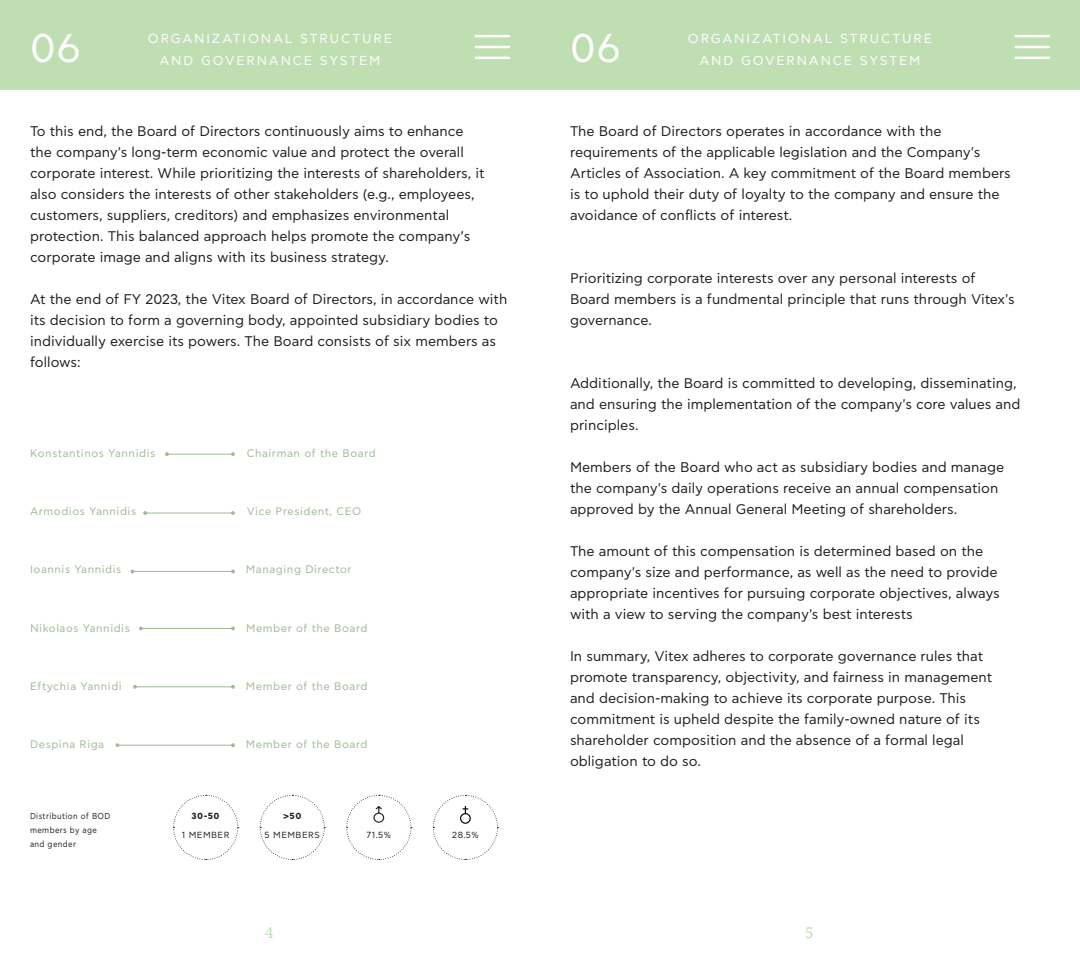
<style>
.page{position:relative;width:1080px;height:960px;background:#fff}
.page>*{position:absolute;margin:0;border:0;box-sizing:border-box;transform-origin:0 0}
.t1{font:40px "CF Asty Std";color:#fff}
.t2{font:15px "Noto Serif";color:#bfdfb3}
.t3{font:14px/21px "CF Asty Std";color:#231f20}
.t4{font:13px/21.5px "CF Asty Std";letter-spacing:.14em;color:#fff;text-align:center}
.t5{font:10.9px "CF Asty Std";letter-spacing:.05em;color:#9eba96}
.t6{font:8.85px "CF Asty Std";letter-spacing:.05em;color:#231f20}
.t7{font:700 8.85px "CF Asty Std";color:#231f20}
.t8{font:8.6px/14px "CF Asty Std";letter-spacing:.05em;color:#231f20;scale:.9 1}
</style>
<div class="page">
<div style="left:0;top:0;width:540px;height:90px;background:#bfdfb3"></div>
<div style="left:540px;top:0;width:540px;height:90px;background:#bfdfb3"></div>
<hr style="left:1016px;top:35px;width:33px;height:2px;background:#fff">
<hr style="left:1016px;top:46px;width:33px;height:2px;background:#fff">
<hr style="left:1016px;top:57px;width:33px;height:2px;background:#fff">
<svg style="left:346px;top:795px;width:66px;height:65px"></svg>
<svg style="left:259px;top:795px;width:66px;height:65px"></svg>
<svg style="left:173px;top:795px;width:66px;height:65px"></svg>
<svg style="left:433px;top:795px;width:65px;height:65px"></svg>
<hr style="left:167px;top:454px;width:66px;height:1px;background:#9eba96">
<svg style="left:165px;top:452px;width:4px;height:4px"></svg>
<svg style="left:231px;top:452px;width:4px;height:4px"></svg>
<hr style="left:145px;top:513px;width:88px;height:1px;background:#9eba96">
<svg style="left:143px;top:511px;width:4px;height:4px"></svg>
<svg style="left:231px;top:511px;width:4px;height:4px"></svg>
<hr style="left:141px;top:628px;width:92px;height:1px;background:#9eba96">
<hr style="left:132px;top:571px;width:101px;height:1px;background:#9eba96">
<hr style="left:135px;top:686px;width:98px;height:1px;background:#9eba96">
<svg style="left:133px;top:685px;width:4px;height:4px"></svg>
<svg style="left:231px;top:685px;width:4px;height:4px"></svg>
<hr style="left:117px;top:745px;width:116px;height:1px;background:#9eba96">
<svg style="left:231px;top:743px;width:4px;height:4px"></svg>
<hr style="left:476px;top:35px;width:33px;height:2px;background:#fff">
<hr style="left:476px;top:46px;width:33px;height:2px;background:#fff">
<hr style="left:476px;top:57px;width:33px;height:2px;background:#fff">
<h1 class="t1" style="left:30px;top:26px;width:53px">06</h1>
<p class="t4" style="left:148px;top:28px;width:246px">ORGANIZATIONAL STRUCTURE<br>AND GOVERNANCE SYSTEM</p>
<p class="t3" style="left:30px;top:121px;width:456px">To this end, the Board of Directors continuously aims to enhance the company's long-term economic value and protect the overall corporate interest. While prioritizing the interests of shareholders, it also considers the interests of other stakeholders (e.g., employees, customers, suppliers, creditors) and emphasizes environmental protection. This balanced approach helps promote the company’s corporate image and aligns with its business strategy.</p>
<p class="t3" style="left:30px;top:289px;width:479px">At the end of FY 2023, the Vitex Board of Directors, in accordance with its decision to form a governing body, appointed subsidiary bodies to individually exercise its powers. The Board consists of six members as follows:</p>
<p class="t5" style="left:30px;top:447px;width:127px">Konstantinos Yannidis</p>
<p class="t5" style="left:247px;top:447px;width:130px">Chairman of the Board</p>
<p class="t5" style="left:30px;top:505px;width:108px">Armodios Yannidis</p>
<p class="t5" style="left:247px;top:505px;width:116px">Vice President, CEO</p>
<p class="t5" style="left:30px;top:564px;width:93px">Ioannis Yannidis</p>
<p class="t5" style="left:246px;top:564px;width:107px">Managing Director</p>
<p class="t5" style="left:30px;top:622px;width:101px">Nikolaos Yannidis</p>
<p class="t5" style="left:246px;top:622px;width:123px">Member of the Board</p>
<p class="t5" style="left:30px;top:680px;width:93px">Eftychia Yannidi</p>
<p class="t5" style="left:246px;top:680px;width:123px">Member of the Board</p>
<p class="t5" style="left:30px;top:738px;width:76px">Despina Riga</p>
<p class="t5" style="left:246px;top:738px;width:123px">Member of the Board</p>
<p class="t8" style="left:30px;top:809px;width:91px">Distribution of BOD members by age and gender</p>
<p class="t7" style="left:192px;top:810px;width:30px">30-50</p>
<p class="t6" style="left:182px;top:830px;width:49px">1 MEMBER</p>
<p class="t6" style="left:452px;top:830px;width:28px">28.5%</p>
<p class="t7" style="left:283px;top:810px;width:20px">&gt;50</p>
<p class="t6" style="left:265px;top:830px;width:57px">5 MEMBERS</p>
<p class="t6" style="left:367px;top:830px;width:26px">71.5%</p>
<h1 class="t1" style="left:570px;top:26px;width:53px">06</h1>
<p class="t4" style="left:688px;top:28px;width:246px">ORGANIZATIONAL STRUCTURE<br>AND GOVERNANCE SYSTEM</p>
<p class="t3" style="left:570px;top:121px;width:442px">The Board of Directors operates in accordance with the requirements of the applicable legislation and the Company's Articles of Association. A key commitment of the Board members is to uphold their duty of loyalty to the company and ensure the avoidance of conflicts of interest.</p>
<p class="t3" style="left:570px;top:268px;width:446px">Prioritizing corporate interests over any personal interests of<br>Board members is a fundmental principle that runs through Vitex's governance.</p>
<p class="t3" style="left:570px;top:373px;width:452px">Additionally, the Board is committed to developing, disseminating, and ensuring the implementation of the company's core values and principles.</p>
<p class="t3" style="left:570px;top:457px;width:436px">Members of the Board who act as subsidiary bodies and manage the company's daily operations receive an annual compensation approved by the Annual General Meeting of shareholders.</p>
<p class="t3" style="left:570px;top:541px;width:431px">The amount of this compensation is determined based on the company's size and performance, as well as the need to provide appropriate incentives for pursuing corporate objectives, always with a view to serving the company's best interests</p>
<p class="t3" style="left:570px;top:646px;width:424px">In summary, Vitex adheres to corporate governance rules that promote transparency, objectivity, and fairness in management and decision-making to achieve its corporate purpose. This commitment is upheld despite the family-owned nature of its shareholder composition and the absence of a formal legal obligation to do so.</p>
<p class="t2" style="left:265px;top:922px;width:10px">4</p>
<p class="t2" style="left:805px;top:922px;width:10px">5</p>
</div>
